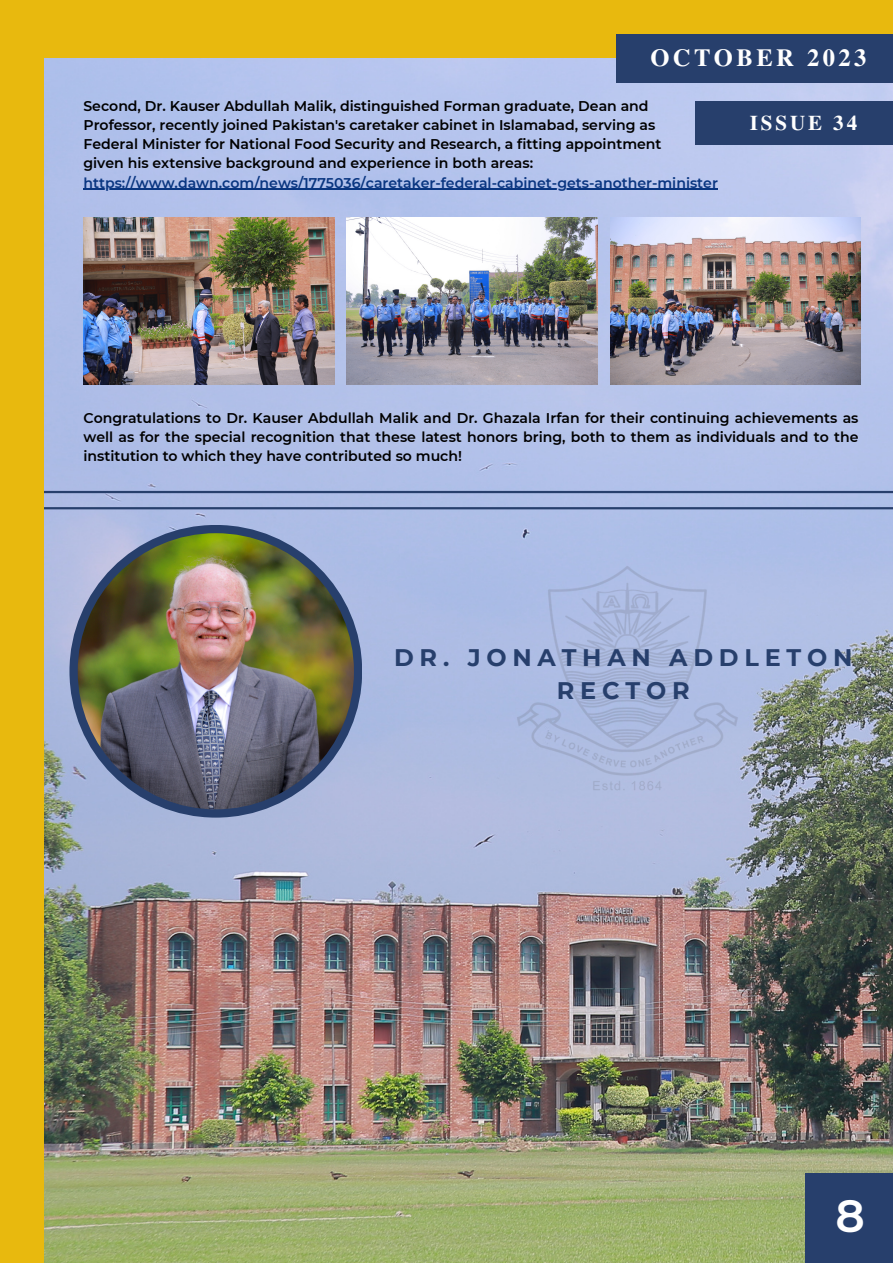
<style>
.page{position:relative;width:893px;height:1264px;background:#fff}
.page>*{position:absolute;margin:0;border:0;box-sizing:border-box;transform-origin:0 0}
.t1{font:600 45.15px "Montserrat";color:#fff}
.t2{font:700 24.6px "Te X Gyre Termes";letter-spacing:.14em;color:#fff}
.t3{font:700 24px "Montserrat";letter-spacing:.24em;color:#273f6c}
.t4{font:700 21px "Te X Gyre Termes";letter-spacing:.14em;color:#fff}
.t5{font:600 14.1px/19px "Montserrat";color:#000;text-align:justify}
.t6{font:600 14.1px "Montserrat";color:#093580}
</style>
<div class="page">
<img style="left:43px;top:58px;width:849px;height:1204px">
<div style="left:805px;top:1173px;width:87px;height:89px;background:#273f6c"></div>
<div style="left:6px;top:0;width:886px;height:58px;background:#e8b90e"></div>
<hr style="left:1px;top:507px;width:891px;height:2px;background:#273f6c">
<hr style="left:0;top:491px;width:892px;height:2px;background:#273f6c">
<div style="left:0;top:0;width:43px;height:1262px;background:#e8b90e"></div>
<div style="left:694px;top:101px;width:198px;height:44px;background:#273f6c"></div>
<div style="left:616px;top:34px;width:276px;height:48px;background:#273f6c"></div>
<img style="left:508px;top:540px;width:250px;height:262px">
<img style="left:83px;top:218px;width:251px;height:166px">
<img style="left:610px;top:218px;width:250px;height:166px">
<img style="left:347px;top:218px;width:250px;height:166px">
<div style="left:69px;top:525px;width:293px;height:292px;background:#273f6c;border-radius:50%"></div>
<img style="left:78px;top:533px;width:276px;height:276px;border-radius:50%">
<hr style="left:83px;top:189px;width:635px;height:1px;background:#093580">
<p class="t2" style="left:650px;top:38px;width:217px">OCTOBER 2023</p>
<p class="t5" style="left:83px;top:97px;width:566px">Second, Dr. Kauser Abdullah Malik, distinguished Forman graduate, Dean and</p>
<p class="t5" style="left:83px;top:116px;width:573px">Professor, recently joined Pakistan's caretaker cabinet in Islamabad, serving as</p>
<p class="t5" style="left:83px;top:135px;width:579px">Federal Minister for National Food Security and Research, a fitting appointment</p>
<p class="t5" style="left:83px;top:154px;width:451px">given his extensive background and experience in both areas:</p>
<p class="t6" style="left:83px;top:174px;width:636px">https://www.dawn.com/news/1775036/caretaker-federal-cabinet-gets-another-minister</p>
<p class="t4" style="left:749px;top:107px;width:109px">ISSUE 34</p>
<p class="t5" style="left:83px;top:408px;width:776px">Congratulations to Dr. Kauser Abdullah Malik and Dr. Ghazala Irfan for their continuing achievements as well as for the special recognition that these latest honors bring, both to them as individuals and to the institution to which they have contributed so much!</p>
<p class="t3" style="left:394px;top:642px;width:460px">DR. JONATHAN ADDLETON</p>
<p class="t3" style="left:557px;top:675px;width:134px">RECTOR</p>
<p class="t1" style="left:835px;top:1187px;width:31px">8</p>
</div>
